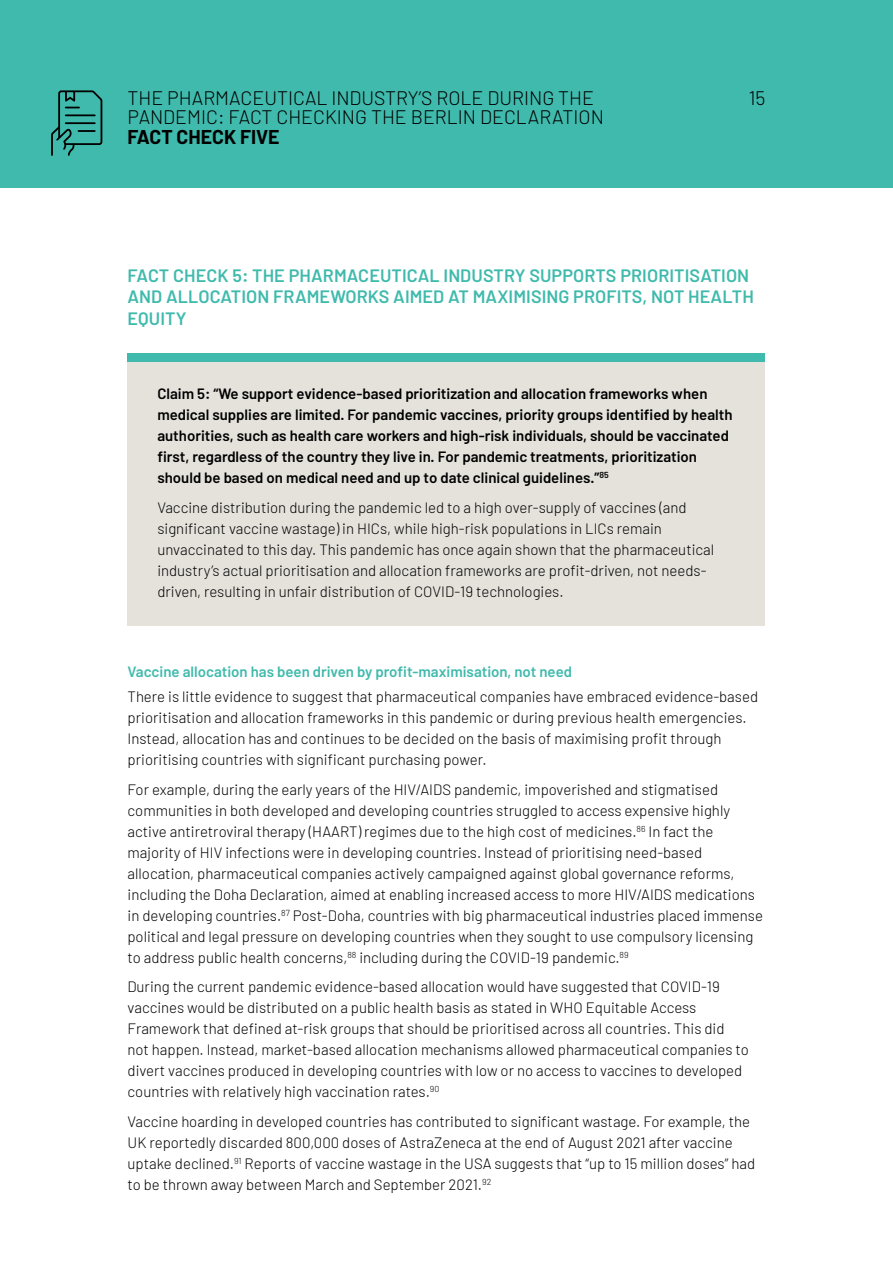
<style>
.page{position:relative;width:893px;height:1263px;background:#fff}
.page>*{position:absolute;margin:0;border:0;box-sizing:border-box;transform-origin:0 0}
.t1{font:300 19.5px "Barlow";color:#000}
.t2{font:700 19.5px "Barlow";color:#000}
.t3{font:600 18px/21.6px "Barlow";letter-spacing:.005em;color:#3fbaac}
.t4{font:300 15px/21px "Barlow";color:#000}
.t5{font:600 15px/21px "Barlow";color:#000}
.t6{font:600 15px "Barlow";color:#3fbaac}
</style>
<div class="page">
<div style="left:128px;top:353px;width:637px;height:272px;background:#e5e2dc"></div>
<div style="left:128px;top:353px;width:637px;height:8px;background:#3fbaac"></div>
<div style="left:0;top:0;width:893px;height:187px;background:#3fbaac"></div>
<svg style="left:51px;top:90px;width:52px;height:66px"></svg>
<h1 class="t1" style="left:128px;top:84px;width:468px">THE PHARMACEUTICAL INDUSTRY’S ROLE DURING THE</h1>
<h1 class="t1" style="left:749px;top:84px;width:18px">15</h1>
<h1 class="t1" style="left:128px;top:103px;width:478px">PANDEMIC: FACT CHECKING THE BERLIN DECLARATION</h1>
<h1 class="t2" style="left:128px;top:122px;width:153px">FACT CHECK FIVE</h1>
<p class="t3" style="left:128px;top:264px;width:628px">FACT CHECK 5: THE PHARMACEUTICAL INDUSTRY SUPPORTS PRIORITISATION<br>AND ALLOCATION FRAMEWORKS AIMED AT MAXIMISING PROFITS, NOT HEALTH<br>EQUITY</p>
<p class="t5" style="left:157px;top:383px;width:577px">Claim 5: “We support evidence-based prioritization and allocation frameworks when medical supplies are limited. For pandemic vaccines, priority groups identified by health authorities, such as health care workers and high-risk individuals, should be vaccinated first, regardless of the country they live in. For pandemic treatments, prioritization should be based on medical need and up to date clinical guidelines.”<sup>85</sup></p>
<p class="t4" style="left:157px;top:495px;width:558px">Vaccine distribution during the pandemic led to a high over-supply of vaccines (and significant vaccine wastage) in HICs, while high-risk populations in LICs remain unvaccinated to this day. This pandemic has once again shown that the pharmaceutical industry’s actual prioritisation and allocation frameworks are profit-driven, not needs&shy;driven, resulting in unfair distribution of COVID-19 technologies.</p>
<p class="t6" style="left:128px;top:662px;width:446px">Vaccine allocation has been driven by profit-maximisation, not need</p>
<p class="t4" style="left:128px;top:685px;width:632px">There is little evidence to suggest that pharmaceutical companies have embraced evidence-based prioritisation and allocation frameworks in this pandemic or during previous health emergencies.<br>Instead, allocation has and continues to be decided on the basis of maximising profit through prioritising countries with significant purchasing power.</p>
<p class="t4" style="left:128px;top:778px;width:637px">For example, during the early years of the HIV/AIDS pandemic, impoverished and stigmatised communities in both developed and developing countries struggled to access expensive highly active antiretroviral therapy (HAART) regimes due to the high cost of medicines.<sup>86</sup> In fact the majority of HIV infections were in developing countries. Instead of prioritising need-based allocation, pharmaceutical companies actively campaigned against global governance reforms, including the Doha Declaration, aimed at enabling increased access to more HIV/AIDS medications in developing countries.<sup>87</sup> Post-Doha, countries with big pharmaceutical industries placed immense political and legal pressure on developing countries when they sought to use compulsory licensing to address public health concerns,<sup>88</sup> including during the COVID-19 pandemic.<sup>89</sup></p>
<p class="t4" style="left:128px;top:975px;width:623px">During the current pandemic evidence-based allocation would have suggested that COVID-19 vaccines would be distributed on a public health basis as stated in WHO Equitable Access Framework that defined at-risk groups that should be prioritised across all countries. This did not happen. Instead, market-based allocation mechanisms allowed pharmaceutical companies to divert vaccines produced in developing countries with low or no access to vaccines to developed countries with relatively high vaccination rates.<sup>90</sup></p>
<p class="t4" style="left:128px;top:1110px;width:629px">Vaccine hoarding in developed countries has contributed to significant wastage. For example, the UK reportedly discarded 800,000 doses of AstraZeneca at the end of August 2021 after vaccine uptake declined.<sup>91</sup> Reports of vaccine wastage in the USA suggests that “up to 15 million doses” had to be thrown away between March and September 2021.<sup>92</sup></p>
</div>
